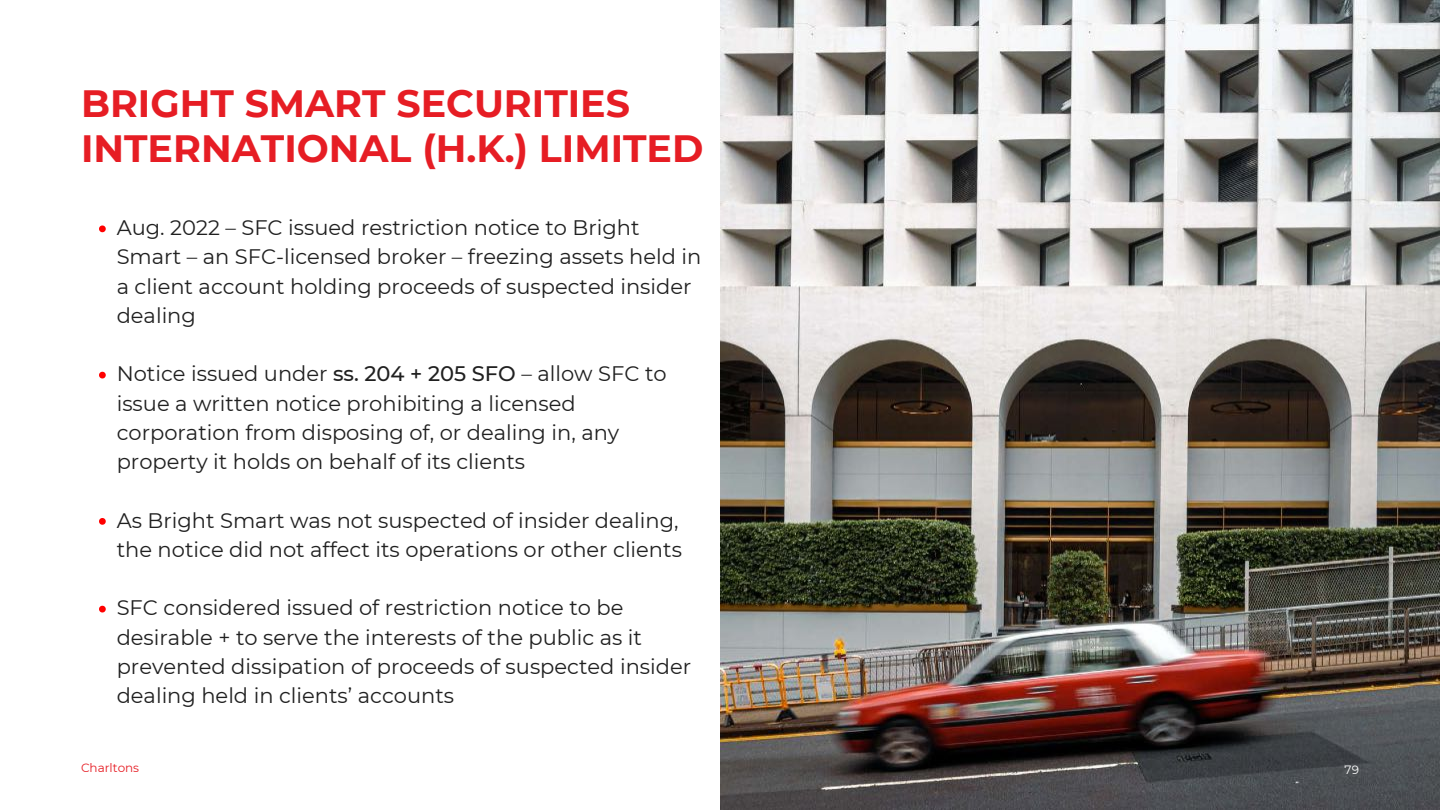
<style>
.page{position:relative;width:1440px;height:810px;background:#fff}
.page>*{position:absolute;margin:0;border:0;box-sizing:border-box;transform-origin:0 0}
.t1{font:700 38px/45px "Montserrat";color:#e61d24}
.t2{font:21px/29.2px "Montserrat";color:#202020}
.t3{font:12px "Montserrat";color:#e61d24}
.t4{font:12px "Montserrat";color:#fff}
.s1{font-weight:500}
</style>
<div class="page">
<img style="left:720px;top:0;width:720px;height:810px">
<svg style="left:99px;top:225px;width:7px;height:7px"></svg>
<svg style="left:99px;top:372px;width:7px;height:6px"></svg>
<svg style="left:99px;top:518px;width:7px;height:7px"></svg>
<svg style="left:99px;top:606px;width:7px;height:6px"></svg>
<h1 class="t1" style="left:81px;top:81px;width:624px">BRIGHT SMART SECURITIES<br>INTERNATIONAL (H.K.) LIMITED</h1>
<p class="t2" style="left:117px;top:213px;width:586px">Aug. 2022 – SFC issued restriction notice to Bright Smart – an SFC-licensed broker – freezing assets held in a client account holding proceeds of suspected insider dealing</p>
<p class="t2" style="left:117px;top:359px;width:552px">Notice issued under <span class="s1">ss. 204 + 205 SFO</span> – allow SFC to issue a written notice prohibiting a licensed corporation from disposing of, or dealing in, any property it holds on behalf of its clients</p>
<p class="t2" style="left:117px;top:506px;width:567px">As Bright Smart was not suspected of insider dealing, the notice did not affect its operations or other clients</p>
<p class="t2" style="left:117px;top:593px;width:576px">SFC considered issued of restriction notice to be desirable + to serve the interests of the public as it prevented dissipation of proceeds of suspected insider dealing held in clients’ accounts</p>
<p class="t3" style="left:81px;top:761px;width:60px">Charltons</p>
<p class="t4" style="left:1345px;top:762px;width:16px">79</p>
</div>
